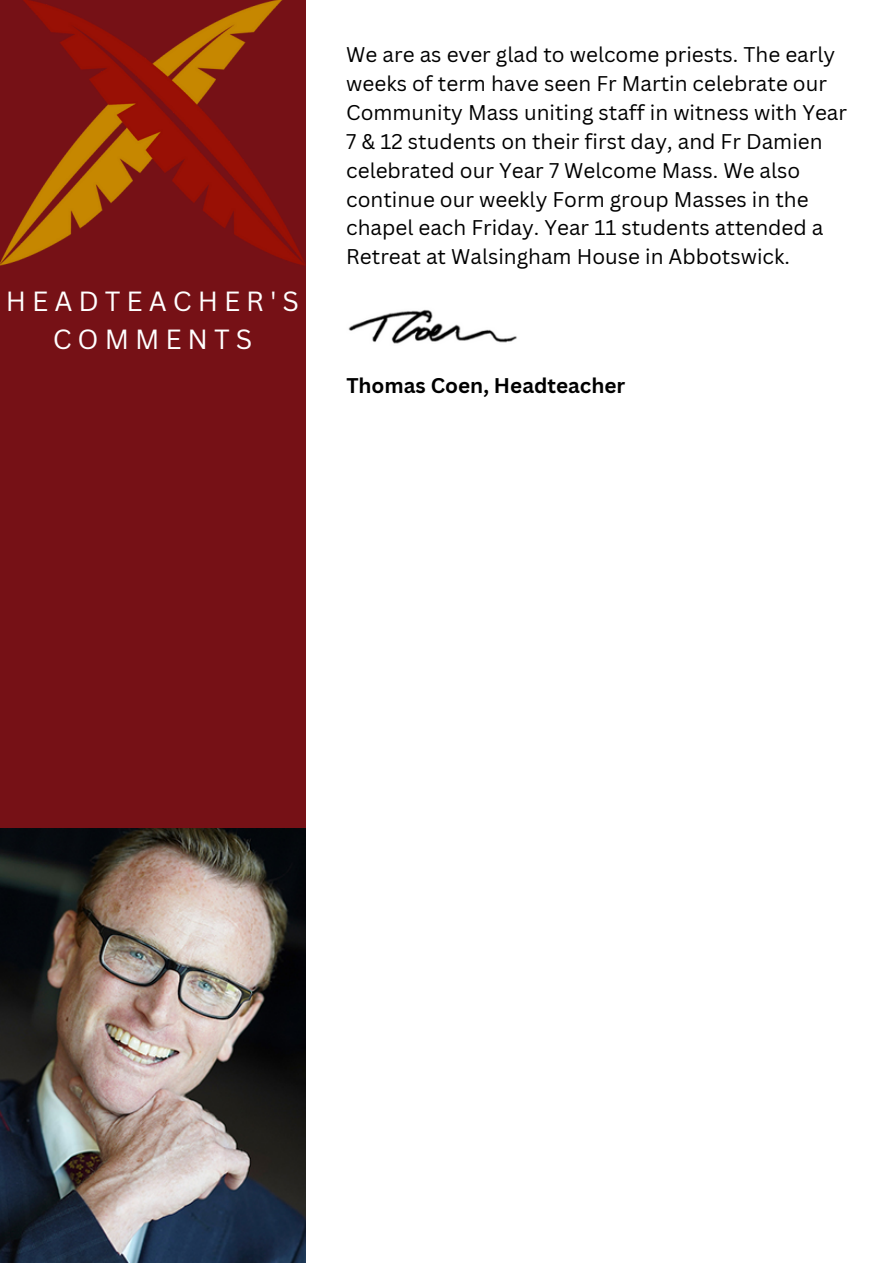
<style>
.page{position:relative;width:893px;height:1264px;background:#fff}
.page>*{position:absolute;margin:0;border:0;box-sizing:border-box;transform-origin:0 0}
.t1{font:27px/37px "Canva Sans";letter-spacing:.22em;color:#fff;text-align:center}
.t2{font:20.7px/28.8px "Canva Sans";color:#000}
.t3{font:700 20.7px "Canva Sans";color:#000}
</style>
<div class="page">
<div style="left:0;top:0;width:306px;height:1262px;background:#761116"></div>
<img style="left:0;top:0;width:306px;height:266px">
<img style="left:0;top:829px;width:305px;height:433px">
<img style="left:348px;top:309px;width:169px;height:35px">
<h1 class="t1" style="left:6px;top:282px;width:294px">HEADTEACHER'S<br>COMMENTS</h1>
<p class="t2" style="left:346px;top:40px;width:502px">We are as ever glad to welcome priests. The early weeks of term have seen Fr Martin celebrate our Community Mass uniting staff in witness with Year 7 &amp; 12 students on their first day, and Fr Damien celebrated our Year 7 Welcome Mass. We also continue our weekly Form group Masses in the chapel each Friday. Year 11 students attended a Retreat at Walsingham House in Abbotswick.</p>
<p class="t3" style="left:346px;top:370px;width:280px">Thomas Coen, Headteacher</p>
</div>
